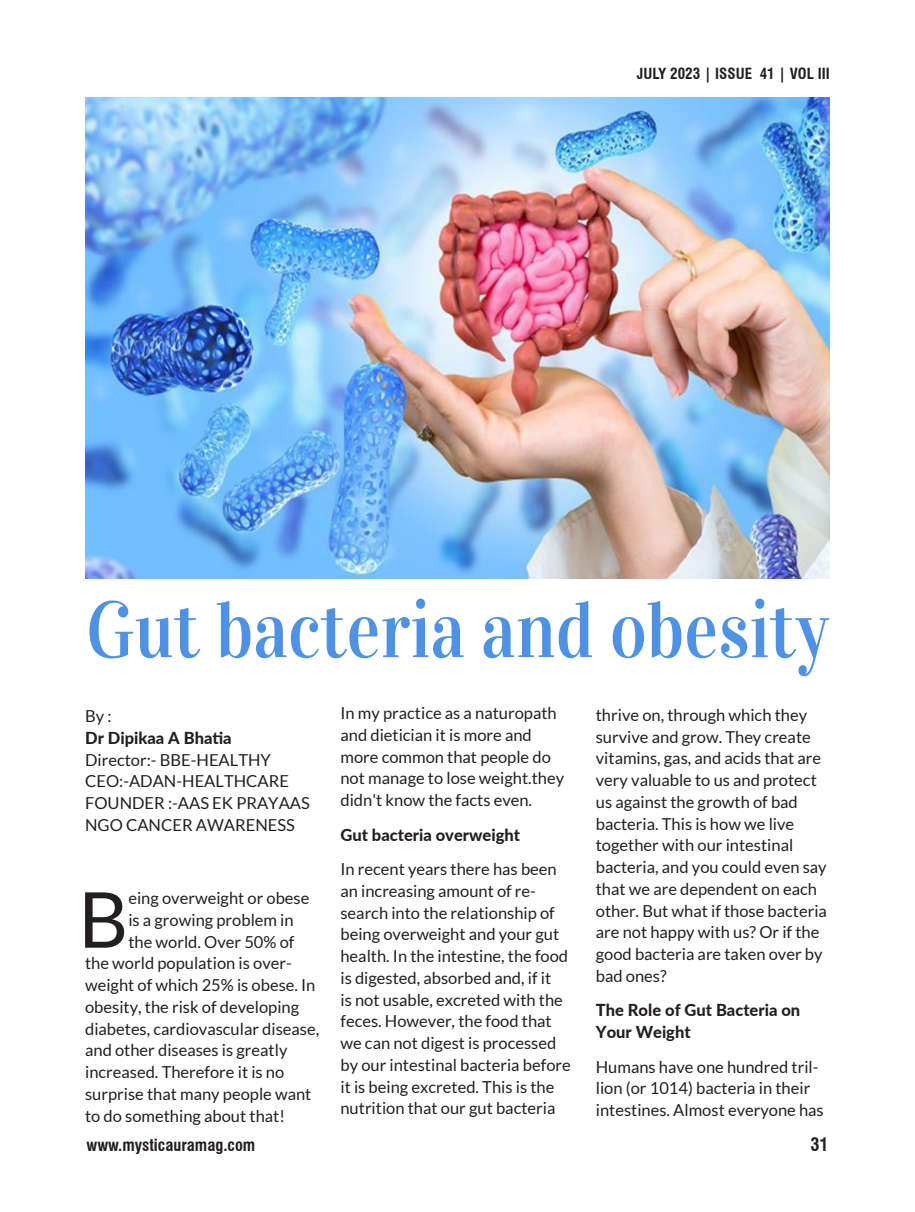
<style>
.page{position:relative;width:915px;height:1212px;background:#fff}
.page>*{position:absolute;margin:0;border:0;box-sizing:border-box;transform-origin:0 0}
.t1{font:79.35px "Vidaloka";color:#4f92e3;scale:.89 1}
.t2{font:77.25px "Lato";color:#231f20}
.t3{font:700 condensed 18px "Swiss 721 BT";color:#231f20}
.t4{font:16.5px/21.8px "Lato";color:#231f20}
.t5{font:800 16.5px/21.8px "Lato";color:#231f20}
.t6{font:700 condensed 16.5px "Swiss 721 BT";color:#231f20}
.t7{font:700 condensed 15px "Swiss 721 BT";color:#231f20}
</style>
<div class="page">
<img style="left:85px;top:98px;width:744px;height:481px">
<p class="t7" style="left:636px;top:65px;width:194px">July 2023 | Issue 41 | Vol III</p>
<h1 class="t1" style="left:86px;top:582px;width:835px">Gut bacteria and obesity</h1>
<p class="t4" style="left:85px;top:705px;width:28px">By :</p>
<p class="t5" style="left:85px;top:726px;width:148px">Dr Dipikaa A Bhatia</p>
<p class="t4" style="left:85px;top:749px;width:226px">Director:- BBE-HEALTHY<br>CEO:-ADAN-HEALTHCARE<br>FOUNDER :-AAS EK PRAYAAS<br>NGO CANCER AWARENESS</p>
<p class="t4" style="left:340px;top:702px;width:225px">In my practice as a naturopath and dietician it is more and more common that people do not manage to lose weight.they didn't know the facts even.</p>
<p class="t5" style="left:340px;top:823px;width:181px">Gut bacteria overweight</p>
<p class="t4" style="left:340px;top:858px;width:232px">In recent years there has been an increasing amount of re&shy;search into the relationship of being overweight and your gut health. In the intestine, the food is digested, absorbed and, if it<br>is not usable, excreted with the feces. However, the food that we can not digest is processed by our intestinal bacteria before it is being excreted. This is the nutrition that our gut bacteria</p>
<p class="t4" style="left:595px;top:704px;width:232px">thrive on, through which they survive and grow. They create vitamins, gas, and acids that are very valuable to us and protect us against the growth of bad bacteria. This is how we live together with our intestinal bacteria, and you could even say that we are dependent on each other. But what if those bacteria are not happy with us? Or if the good bacteria are taken over by bad ones?</p>
<p class="t5" style="left:595px;top:999px;width:206px">The Role of Gut Bacteria on<br>Your Weight</p>
<p class="t4" style="left:595px;top:1056px;width:229px">Humans have one hundred tril&shy;lion (or 1014) bacteria in their intestines. Almost everyone has</p>
<h2 class="t2" style="left:78px;top:877px;width:51px">B</h2>
<p class="t4" style="left:128px;top:887px;width:182px">eing overweight or obese</p>
<p class="t4" style="left:128px;top:909px;width:167px">is a growing problem in</p>
<p class="t4" style="left:128px;top:931px;width:167px">the world. Over 50% of</p>
<p class="t4" style="left:85px;top:952px;width:208px">the world population is over-</p>
<p class="t4" style="left:85px;top:974px;width:232px">weight of which 25% is obese. In</p>
<p class="t4" style="left:85px;top:996px;width:215px">obesity, the risk of developing</p>
<p class="t4" style="left:85px;top:1018px;width:235px">diabetes, cardiovascular disease,</p>
<p class="t4" style="left:85px;top:1039px;width:204px">and other diseases is greatly</p>
<p class="t4" style="left:85px;top:1061px;width:201px">increased. Therefore it is no</p>
<p class="t4" style="left:85px;top:1083px;width:228px">surprise that many people want</p>
<p class="t4" style="left:85px;top:1105px;width:201px">to do something about that!</p>
<p class="t6" style="left:86px;top:1135px;width:170px">www.mysticauramag.com</p>
<p class="t3" style="left:810px;top:1134px;width:19px">31</p>
</div>
